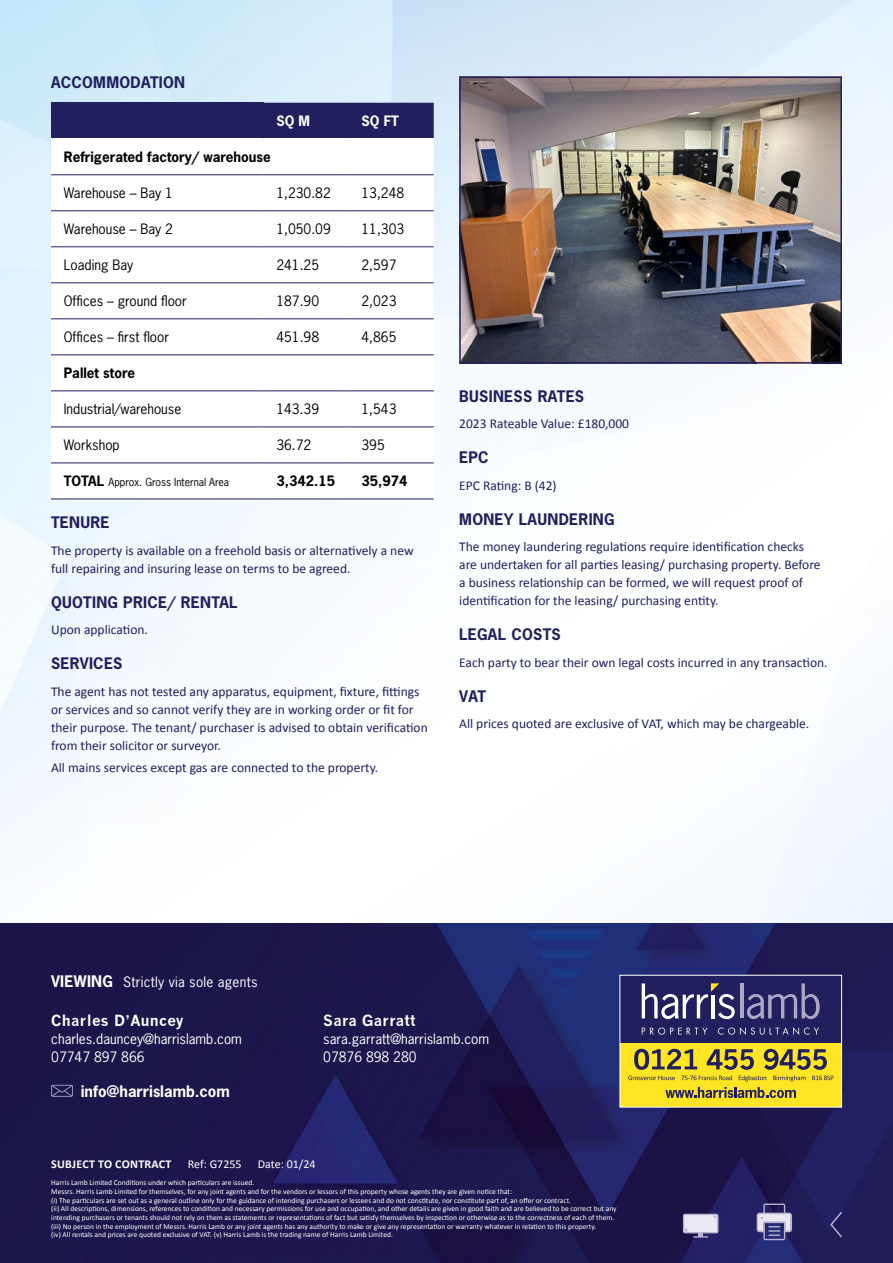
<style>
.page{position:relative;width:893px;height:1263px;background:#fff}
.page>*{position:absolute;margin:0;border:0;box-sizing:border-box;transform-origin:0 0}
.t1{font:700 15px "News Gothic Std";letter-spacing:.02em;color:#211f5e}
.t2{font:700 15px "News Gothic";letter-spacing:.02em;color:#fff}
.t3{font:700 15px "News Gothic Std";color:#fff}
.t4{font:13.5px/18px "Calibri";color:#211f5e}
.t5{font:13.5px "News Gothic Std";color:#000}
.t6{font:13.5px/18px "News Gothic Std";color:#fff}
.t7{font:700 13.5px "News Gothic Std";color:#000}
.t8{font:13.5px "News Gothic Std";letter-spacing:.02em;color:#fff}
.t9{font:700 13.5px "News Gothic Std";color:#fff}
.t10{font:12px "Calibri";color:#fff}
.t11{font:700 12px "Calibri";letter-spacing:.02em;color:#fff}
.t12{font:10.5px "News Gothic Std";color:#000}
.t13{font:7.5px/8.7px "Calibri";color:#fff}
.s1{font-weight:700;font-size:13.5px}
.s2{font-weight:700;font-size:15px}
</style>
<div class="page">
<img style="left:0;top:0;width:893px;height:924px">
<img style="left:0;top:924px;width:893px;height:339px">
<div style="left:620px;top:1041px;width:222px;height:66px;background:#ffe524"></div>
<div style="left:620px;top:975px;width:222px;height:68px;background:#211f5e"></div>
<svg style="left:665px;top:1087px;width:131px;height:11px"></svg>
<hr style="left:740px;top:983px;width:3px;height:35px;background:#ada8c8">
<svg style="left:747px;top:983px;width:73px;height:36px"></svg>
<svg style="left:642px;top:983px;width:93px;height:36px"></svg>
<svg style="left:642px;top:1027px;width:65px;height:7px"></svg>
<svg style="left:718px;top:1027px;width:101px;height:8px"></svg>
<svg style="left:628px;top:1049px;width:205px;height:32px"></svg>
<div style="left:620px;top:975px;width:222px;height:132px;border:1px solid #fff"></div>
<svg style="left:757px;top:1203px;width:35px;height:37px"></svg>
<svg style="left:683px;top:1214px;width:35px;height:23px"></svg>
<svg style="left:830px;top:1212px;width:12px;height:25px"></svg>
<div style="left:51px;top:103px;width:213px;height:36px;background:#211f5e"></div>
<div style="left:264px;top:103px;width:170px;height:35px;background:#211f5e"></div>
<svg style="left:51px;top:139px;width:383px;height:359px"></svg>
<hr style="left:51px;top:138px;width:213px;height:1px;background:#fff">
<hr style="left:51px;top:174px;width:213px;height:1px;background:#211f5e">
<hr style="left:264px;top:174px;width:85px;height:1px;background:#211f5e">
<hr style="left:349px;top:174px;width:85px;height:1px;background:#211f5e">
<hr style="left:51px;top:210px;width:213px;height:1px;background:#211f5e">
<hr style="left:264px;top:210px;width:85px;height:1px;background:#211f5e">
<hr style="left:349px;top:210px;width:85px;height:1px;background:#211f5e">
<hr style="left:51px;top:246px;width:213px;height:1px;background:#211f5e">
<hr style="left:264px;top:246px;width:85px;height:1px;background:#211f5e">
<hr style="left:349px;top:246px;width:85px;height:1px;background:#211f5e">
<hr style="left:51px;top:282px;width:213px;height:1px;background:#211f5e">
<hr style="left:264px;top:282px;width:85px;height:1px;background:#211f5e">
<hr style="left:349px;top:282px;width:85px;height:1px;background:#211f5e">
<hr style="left:51px;top:318px;width:213px;height:1px;background:#211f5e">
<hr style="left:264px;top:318px;width:85px;height:1px;background:#211f5e">
<hr style="left:349px;top:318px;width:85px;height:1px;background:#211f5e">
<hr style="left:51px;top:354px;width:213px;height:1px;background:#211f5e">
<hr style="left:264px;top:354px;width:85px;height:1px;background:#211f5e">
<hr style="left:349px;top:354px;width:85px;height:1px;background:#211f5e">
<hr style="left:51px;top:390px;width:213px;height:1px;background:#211f5e">
<hr style="left:264px;top:390px;width:85px;height:1px;background:#211f5e">
<hr style="left:349px;top:390px;width:85px;height:1px;background:#211f5e">
<hr style="left:51px;top:426px;width:213px;height:1px;background:#211f5e">
<hr style="left:264px;top:426px;width:85px;height:1px;background:#211f5e">
<hr style="left:349px;top:426px;width:85px;height:1px;background:#211f5e">
<hr style="left:51px;top:462px;width:213px;height:1px;background:#211f5e">
<hr style="left:264px;top:462px;width:85px;height:1px;background:#211f5e">
<hr style="left:349px;top:462px;width:85px;height:1px;background:#211f5e">
<hr style="left:51px;top:498px;width:213px;height:1px;background:#211f5e">
<hr style="left:264px;top:498px;width:85px;height:1px;background:#211f5e">
<hr style="left:349px;top:498px;width:85px;height:1px;background:#211f5e">
<hr style="left:264px;top:138px;width:85px;height:1px;background:#fff">
<hr style="left:349px;top:138px;width:85px;height:1px;background:#fff">
<img style="left:462px;top:80px;width:377px;height:281px">
<div style="left:459px;top:77px;width:383px;height:287px;border:2px solid #211f5e"></div>
<svg style="left:51px;top:1085px;width:22px;height:12px"></svg>
<h1 class="t1" style="left:51px;top:73px;width:136px">ACCOMMODATION</h1>
<h2 class="t9" style="left:276px;top:112px;width:35px">SQ M</h2>
<h2 class="t9" style="left:361px;top:112px;width:39px">SQ FT</h2>
<h2 class="t7" style="left:64px;top:148px;width:208px">Refrigerated factory/ warehouse</h2>
<h2 class="t5" style="left:64px;top:184px;width:111px">Warehouse – Bay 1</h2>
<h2 class="t5" style="left:276px;top:184px;width:56px">1,230.82</h2>
<h2 class="t5" style="left:361px;top:184px;width:44px">13,248</h2>
<h2 class="t5" style="left:64px;top:220px;width:111px">Warehouse – Bay 2</h2>
<h2 class="t5" style="left:276px;top:220px;width:56px">1,050.09</h2>
<h2 class="t5" style="left:361px;top:220px;width:44px">11,303</h2>
<h2 class="t5" style="left:64px;top:256px;width:71px">Loading Bay</h2>
<h2 class="t5" style="left:276px;top:256px;width:44px">241.25</h2>
<h2 class="t5" style="left:361px;top:256px;width:36px">2,597</h2>
<h2 class="t5" style="left:64px;top:292px;width:125px">Offices – ground floor</h2>
<h2 class="t5" style="left:276px;top:292px;width:44px">187.90</h2>
<h2 class="t5" style="left:361px;top:292px;width:36px">2,023</h2>
<h2 class="t5" style="left:64px;top:328px;width:107px">Offices – first floor</h2>
<h2 class="t5" style="left:276px;top:328px;width:44px">451.98</h2>
<h2 class="t5" style="left:361px;top:328px;width:36px">4,865</h2>
<h2 class="t7" style="left:64px;top:364px;width:73px">Pallet store</h2>
<h2 class="t5" style="left:64px;top:400px;width:119px">Industrial/warehouse</h2>
<h2 class="t5" style="left:276px;top:400px;width:44px">143.39</h2>
<h2 class="t5" style="left:361px;top:400px;width:36px">1,543</h2>
<h2 class="t5" style="left:64px;top:436px;width:57px">Workshop</h2>
<h2 class="t5" style="left:276px;top:436px;width:36px">36.72</h2>
<h2 class="t5" style="left:361px;top:436px;width:25px">395</h2>
<h3 class="t12" style="left:64px;top:475px;width:167px"><span class="s1">TOTAL</span> Approx. Gross Internal Area</h3>
<h2 class="t7" style="left:276px;top:472px;width:60px">3,342.15</h2>
<h2 class="t7" style="left:361px;top:472px;width:48px">35,974</h2>
<h1 class="t1" style="left:51px;top:513px;width:60px">TENURE</h1>
<h2 class="t4" style="left:51px;top:541px;width:364px">The property is available on a freehold basis or alternatively a new full repairing and insuring lease on terms to be agreed.</h2>
<h1 class="t1" style="left:51px;top:592px;width:188px">QUOTING PRICE/ RENTAL</h1>
<h2 class="t4" style="left:51px;top:621px;width:98px">Upon application.</h2>
<h1 class="t1" style="left:51px;top:654px;width:73px">SERVICES</h1>
<p class="t4" style="left:51px;top:682px;width:378px">The agent has not tested any apparatus, equipment, fixture, fittings or services and so cannot verify they are in working order or fit for their purpose. The tenant/ purchaser is advised to obtain verification from their solicitor or surveyor.</p>
<h2 class="t4" style="left:51px;top:759px;width:329px">All mains services except gas are connected to the property.</h2>
<h1 class="t1" style="left:459px;top:386px;width:126px">BUSINESS RATES</h1>
<h2 class="t4" style="left:459px;top:415px;width:171px">2023 Rateable Value: £180,000</h2>
<h1 class="t1" style="left:459px;top:447px;width:31px">EPC</h1>
<h2 class="t4" style="left:459px;top:476px;width:99px">EPC Rating: B (42)</h2>
<h1 class="t1" style="left:459px;top:509px;width:157px">MONEY LAUNDERING</h1>
<p class="t4" style="left:459px;top:538px;width:363px">The money laundering regulations require identification checks are undertaken for all parties leasing/ purchasing property. Before a business relationship can be formed, we will request proof of identification for the leasing/ purchasing entity.</p>
<h1 class="t1" style="left:459px;top:624px;width:103px">LEGAL COSTS</h1>
<h2 class="t4" style="left:459px;top:653px;width:370px">Each party to bear their own legal costs incurred in any transaction.</h2>
<h1 class="t1" style="left:459px;top:686px;width:28px">VAT</h1>
<h2 class="t4" style="left:459px;top:715px;width:352px">All prices quoted are exclusive of VAT, which may be chargeable.</h2>
<h2 class="t8" style="left:51px;top:973px;width:208px"><span class="s2">VIEWING</span> Strictly via sole agents</h2>
<h1 class="t2" style="left:51px;top:1011px;width:134px">Charles D’Auncey</h1>
<h2 class="t6" style="left:51px;top:1029px;width:192px">charles.dauncey@harrislamb.com<br>07747 897 866</h2>
<h1 class="t3" style="left:81px;top:1081px;width:151px">info@harrislamb.com</h1>
<h1 class="t2" style="left:323px;top:1011px;width:94px">Sara Garratt</h1>
<h2 class="t6" style="left:323px;top:1029px;width:167px">sara.garratt@harrislamb.com<br>07876 898 280</h2>
<h3 class="t11" style="left:51px;top:1156px;width:122px">SUBJECT TO CONTRACT</h3>
<h3 class="t10" style="left:188px;top:1156px;width:55px">Ref: G7255</h3>
<h3 class="t10" style="left:258px;top:1156px;width:59px">Date: 01/24</h3>
<p class="t13" style="left:51px;top:1178px;width:567px">Harris Lamb Limited Conditions under which particulars are issued.<br>Messrs. Harris Lamb Limited for themselves, for any joint agents and for the vendors or lessors of this property whose agents they are given notice that:<br>(i) The particulars are set out as a general outline only for the guidance of intending purchasers or lessees and do not constitute, nor constitute part of, an offer or contract.<br>(ii) All descriptions, dimensions, references to condition and necessary permissions for use and occupation, and other details are given in good faith and are believed to be correct but any intending purchasers or tenants should not rely on them as statements or representations of fact but satisfy themselves by inspection or otherwise as to the correctness of each of them. (iii) No person in the employment of Messrs. Harris Lamb or any joint agents has any authority to make or give any representation or warranty whatever in relation to this property.<br>(iv) All rentals and prices are quoted exclusive of VAT. (v) Harris Lamb is the trading name of Harris Lamb Limited.</p>
</div>
